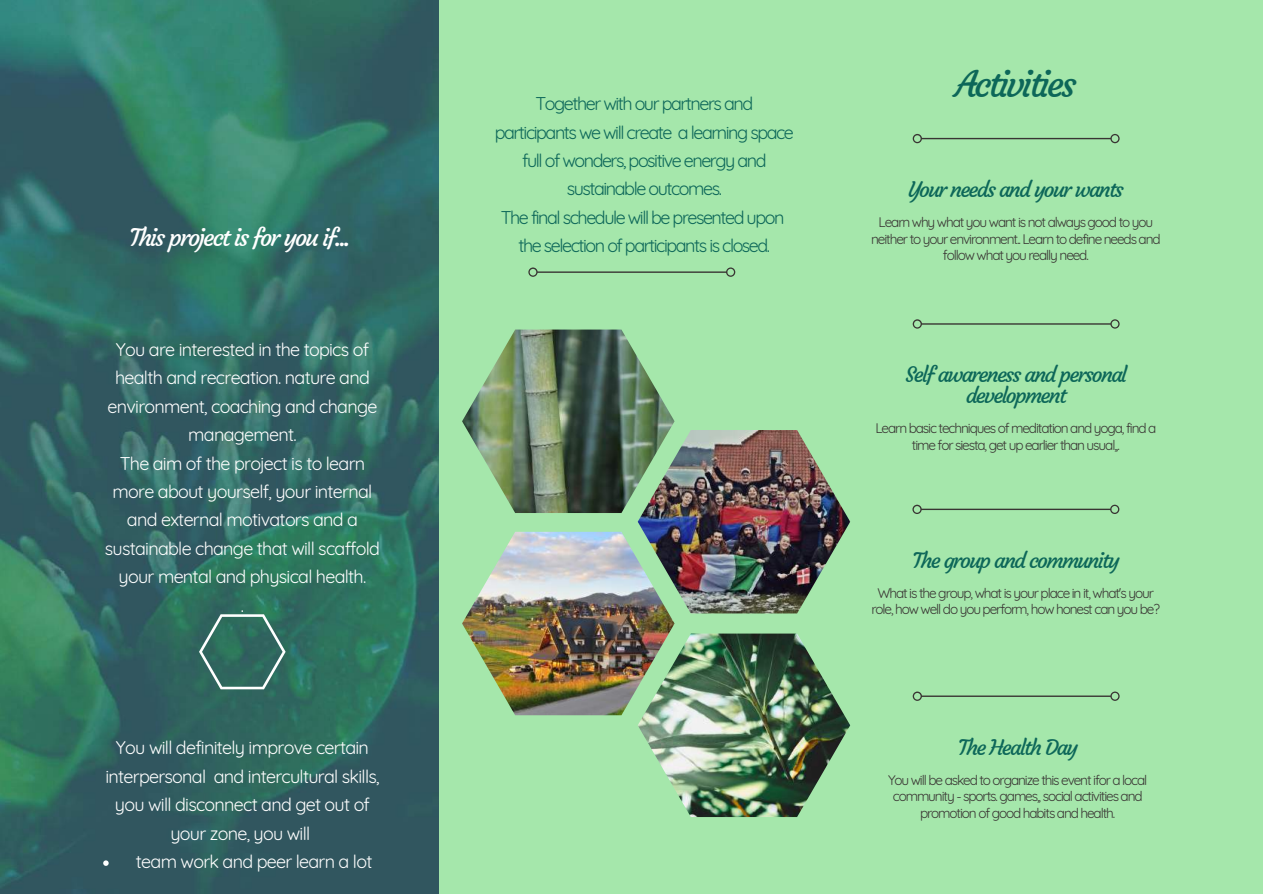
<style>
.page{position:relative;width:1263px;height:894px;background:#fff}
.page>*{position:absolute;margin:0;border:0;box-sizing:border-box;transform-origin:0 0}
.t1{font:36.3px "Courgette";letter-spacing:-.08em;color:#0d6759}
.t2{font:24px "Courgette";letter-spacing:-.08em;color:#fff}
.t3{font:21.15px/20.9px "Courgette";letter-spacing:-.08em;color:#0d6759;text-align:center}
.t4{font:18px/28.5px "Quicksand";letter-spacing:-.04em;color:#fff;text-align:center}
.t5{font:18px/28.5px "Quicksand";letter-spacing:-.08em;color:#0d6759;text-align:center}
.t6{font:13.65px/16.4px "Quicksand";letter-spacing:-.08em;color:#393533;text-align:center}
</style>
<div class="page">
<div style="left:0;top:0;width:1263px;height:893px;background:#a5e7ab"></div>
<img style="left:0;top:0;width:439px;height:893px">
<svg style="left:103px;top:860px;width:6px;height:5px"></svg>
<svg style="left:199px;top:614px;width:87px;height:75px;background:#43776d"></svg>
<img style="left:462px;top:329px;width:213px;height:184px">
<img style="left:462px;top:531px;width:213px;height:184px">
<img style="left:638px;top:430px;width:212px;height:183px">
<img style="left:638px;top:633px;width:212px;height:183px">
<svg style="left:913px;top:134px;width:207px;height:9px"></svg>
<svg style="left:913px;top:319px;width:207px;height:9px"></svg>
<svg style="left:912px;top:504px;width:207px;height:10px"></svg>
<svg style="left:913px;top:691px;width:207px;height:9px"></svg>
<svg style="left:528px;top:267px;width:207px;height:10px"></svg>
<h2 class="t2" style="left:130px;top:223px;width:222px">This project is for you if...</h2>
<p class="t4" style="left:105px;top:334px;width:277px">You are interested in the topics of health and recreation. nature and environment, coaching and change management.<br>The aim of the project is to learn more about yourself, your internal and external motivators and a sustainable change that will scaffold your mental and physical health.<br>.</p>
<h3 class="t4" style="left:116px;top:733px;width:255px">You will definitely improve certain</h3>
<h3 class="t4" style="left:105px;top:761px;width:276px">interpersonal and intercultural skills,</h3>
<h3 class="t4" style="left:115px;top:789px;width:257px">you will disconnect and get out of</h3>
<h3 class="t4" style="left:170px;top:818px;width:141px">your zone, you will</h3>
<h3 class="t4" style="left:136px;top:846px;width:238px">team work and peer learn a lot</h3>
<h3 class="t5" style="left:495px;top:89px;width:301px">Together with our partners and participants we will create a learning space full of wonders, positive energy and sustainable outcomes.<br>The final schedule will be presented upon the selection of participants is closed.</h3>
<h1 class="t1" style="left:955px;top:61px;width:123px">Activities</h1>
<h3 class="t3" style="left:909px;top:179px;width:217px">Your needs and your wants</h3>
<p class="t6" style="left:871px;top:214px;width:291px">Learn why what you want is not always good to you neither to your environment. Learn to define needs and follow what you really need.</p>
<h3 class="t3" style="left:906px;top:364px;width:223px">Self awareness and personal development</h3>
<p class="t6" style="left:875px;top:420px;width:282px">Learn basic techniques of meditation and yoga, find a time for siesta, get up earlier than usual,.</p>
<h3 class="t3" style="left:912px;top:549px;width:209px">The group and community</h3>
<p class="t6" style="left:871px;top:584px;width:290px">What is the group, what is your place in it, what's your role, how well do you perform, how honest can you be?</p>
<h3 class="t3" style="left:958px;top:736px;width:122px">The Health Day</h3>
<p class="t6" style="left:888px;top:771px;width:261px">You will be asked to organize this event ifor a local community - sports. games, social activities and promotion of good habits and health.</p>
</div>
